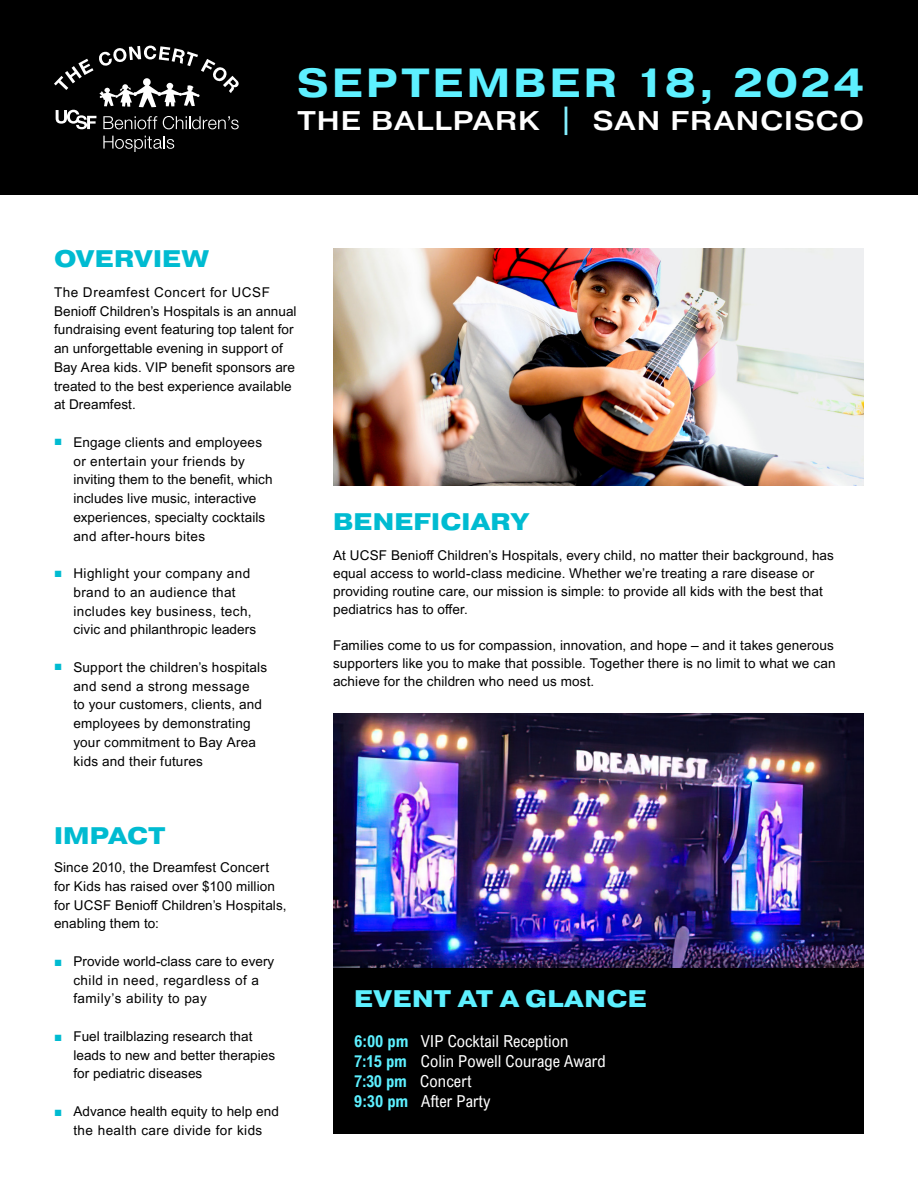
<style>
.page{position:relative;width:918px;height:1188px;background:#fff}
.page>*{position:absolute;margin:0;border:0;box-sizing:border-box;transform-origin:0 0}
.t1{font:700 40.5px "Pragmatica Extended";letter-spacing:.08em;color:#5df0ff}
.t2{font:500 27px "Pragmatica Ext";letter-spacing:.04em;color:#fff}
.t3{font:800 24px "Pragmatica Ext";letter-spacing:.01em;color:#00bbd1}
.t4{font:800 24px "Pragmatica Ext";letter-spacing:.025em;color:#5df0ff}
.t5{font:condensed 16.5px/19.8px "Arial MT Pro";letter-spacing:.005em;color:#fff}
.t6{font:13.5px/18.8px "Arial MT Pro";letter-spacing:.01em;color:#000}
.t7{font:13.5px/18.8px "Arial MT Pro";letter-spacing:.035em;color:#000}
.s1{color:#84f0ff}
.s2{font-family:"Arial";font-weight:900;color:#00bbd1}
.s3{font-weight:700;color:#5df0ff}
</style>
<div class="page">
<div style="left:333px;top:714px;width:531px;height:420px;background:#000"></div>
<img style="left:333px;top:714px;width:531px;height:254px">
<img style="left:333px;top:248px;width:531px;height:238px">
<div style="left:0;top:0;width:918px;height:194px;background:#000"></div>
<svg style="left:103px;top:136px;width:71px;height:16px"></svg>
<svg style="left:54px;top:46px;width:185px;height:83px"></svg>
<h1 class="t1" style="left:298px;top:57px;width:568px">SEPTEMBER 18, 2024</h1>
<h2 class="t2" style="left:298px;top:104px;width:568px">THE BALLPARK <span class="s1">|</span> SAN FRANCISCO</h2>
<h3 class="t3" style="left:54px;top:243px;width:156px">OVERVIEW</h3>
<p class="t6" style="left:54px;top:283px;width:244px">The Dreamfest Concert for UCSF Benioff Children’s Hospitals is an annual fundraising event featuring top talent for an unforgettable evening in support of Bay Area kids. VIP benefit sponsors are treated to the best experience available at Dreamfest.</p>
<p class="t6" style="left:73px;top:433px;width:201px;text-indent:-19px"><span class="s2">■</span> Engage clients and employees or entertain your friends by inviting them to the benefit, which includes live music, interactive experiences, specialty cocktails and after-hours bites</p>
<p class="t6" style="left:73px;top:565px;width:184px;text-indent:-19px"><span class="s2">■</span> Highlight your company and brand to an audience that includes key business, tech, civic and philanthropic leaders</p>
<p class="t6" style="left:73px;top:658px;width:195px;text-indent:-19px"><span class="s2">■</span> Support the children’s hospitals and send a strong message<br>to your customers, clients, and employees by demonstrating your commitment to Bay Area kids and their futures</p>
<h3 class="t3" style="left:54px;top:820px;width:113px">IMPACT</h3>
<p class="t6" style="left:54px;top:859px;width:234px">Since 2010, the Dreamfest Concert for Kids has raised over $100 million for UCSF Benioff Children’s Hospitals, enabling them to:</p>
<p class="t7" style="left:73px;top:952px;width:202px;text-indent:-19px"><span class="s2">■</span> Provide world-class care to every child in need, regardless of a family’s ability to pay</p>
<p class="t6" style="left:73px;top:1027px;width:203px;text-indent:-19px"><span class="s2">■</span> Fuel trailblazing research that leads to new and better therapies for pediatric diseases</p>
<p class="t6" style="left:54px;top:1102px;width:226px;text-align:center"><span class="s2">■</span> Advance health equity to help end the health care divide for kids</p>
<h3 class="t3" style="left:333px;top:506px;width:198px">BENEFICIARY</h3>
<p class="t6" style="left:333px;top:547px;width:502px;line-height:18px">At UCSF Benioff Children’s Hospitals, every child, no matter their background, has equal access to world-class medicine. Whether we’re treating a rare disease or providing routine care, our mission is simple: to provide all kids with the best that pediatrics has to offer.</p>
<p class="t6" style="left:333px;top:637px;width:504px;line-height:18px">Families come to us for compassion, innovation, and hope – and it takes generous supporters like you to make that possible. Together there is no limit to what we can achieve for the children who need us most.</p>
<h3 class="t4" style="left:354px;top:984px;width:294px">EVENT AT A GLANCE</h3>
<p class="t5" style="left:354px;top:1032px;width:253px"><span class="s3">6:00 pm</span> VIP Cocktail Reception<br><span class="s3">7:15 pm</span> Colin Powell Courage Award<br><span class="s3">7:30 pm</span> Concert<br><span class="s3">9:30 pm</span> After Party</p>
</div>
